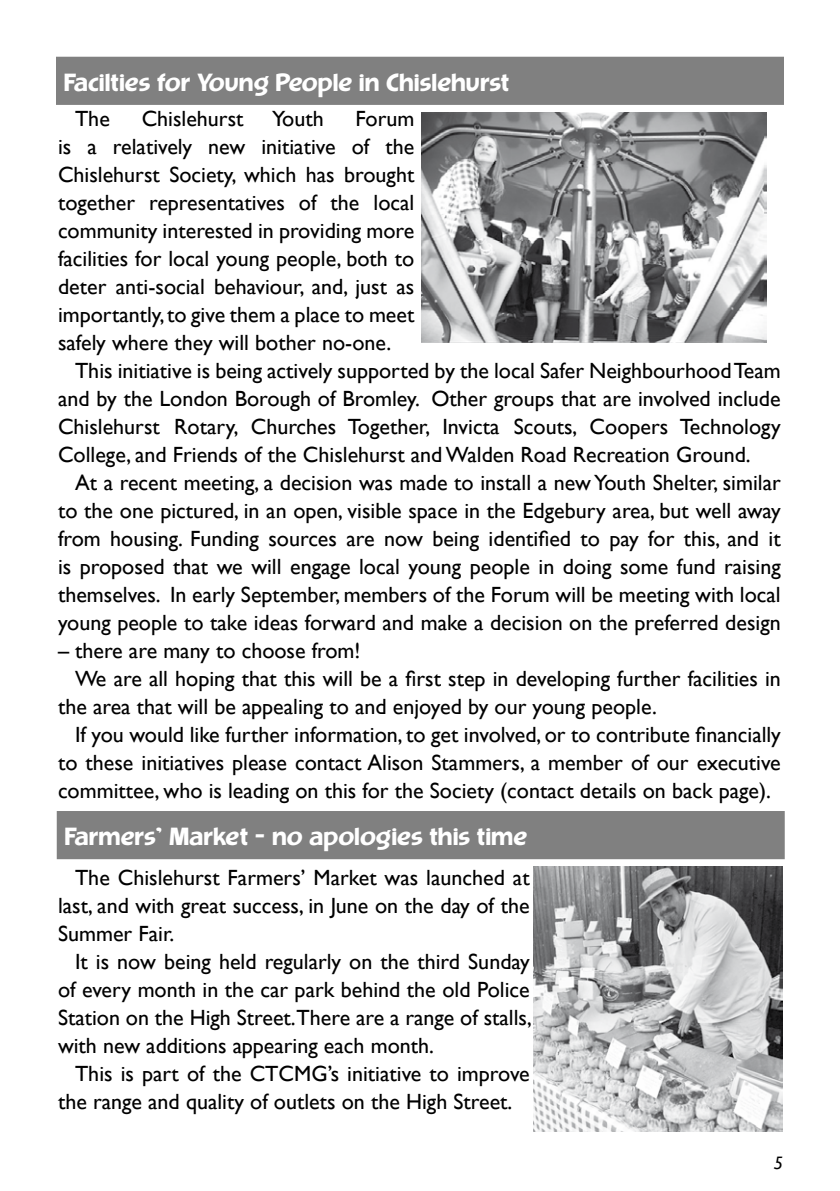
<style>
.page{position:relative;width:840px;height:1191px;background:#fff}
.page>*{position:absolute;margin:0;border:0;box-sizing:border-box;transform-origin:0 0}
.t1{font:500 26px "Burghley";color:#fff}
.t2{font:22px/28px "Gill Sans";color:#000;text-align:justify}
.t3{font:italic 18px "Gill Sans";color:#000}
</style>
<div class="page">
<div style="left:57px;top:58px;width:725px;height:46px;background:#808080"></div>
<div style="left:58px;top:812px;width:725px;height:46px;background:#808080"></div>
<img style="left:421px;top:112px;width:344px;height:230px">
<img style="left:533px;top:866px;width:249px;height:265px">
<p class="t1" style="left:64px;top:68px;width:447px">Facilties for Young People in Chislehurst</p>
<p class="t2" style="left:75px;top:104px;width:36px">The</p>
<p class="t2" style="left:142px;top:104px;width:103px">Chislehurst</p>
<p class="t2" style="left:272px;top:104px;width:53px">Youth</p>
<p class="t2" style="left:58px;top:104px;width:358px;text-indent:297px">Forum is a relatively new initiative of the Chislehurst Society, which has brought together representatives of the local community interested in providing more facilities for local young people, both to deter anti-social behaviour, and, just as importantly, to give them a place to meet safely where they will bother no-one.</p>
<p class="t2" style="left:58px;top:356px;width:724px;text-indent:17px">This initiative is being actively supported by the local Safer Neighbourhood Team and by the London Borough of Bromley. Other groups that are involved include Chislehurst Rotary, Churches Together, Invicta Scouts, Coopers Technology College, and Friends of the Chislehurst and Walden Road Recreation Ground.</p>
<p class="t2" style="left:58px;top:468px;width:724px;text-indent:17px">At a recent meeting, a decision was made to install a new Youth Shelter, similar to the one pictured, in an open, visible space in the Edgebury area, but well away from housing. Funding sources are now being identified to pay for this, and it is proposed that we will engage local young people in doing some fund raising themselves. In early September, members of the Forum will be meeting with local young people to take ideas forward and make a decision on the preferred design</p>
<p class="t2" style="left:58px;top:636px;width:304px">– there are many to choose from!</p>
<p class="t2" style="left:75px;top:664px;width:707px">We are all hoping that this will be a first step in developing further facilities in</p>
<p class="t2" style="left:58px;top:692px;width:600px">the area that will be appealing to and enjoyed by our young people.</p>
<p class="t2" style="left:75px;top:720px;width:707px">If you would like further information, to get involved, or to contribute financially</p>
<p class="t2" style="left:58px;top:748px;width:723px">to these initiatives please contact Alison Stammers, a member of our executive</p>
<p class="t2" style="left:58px;top:776px;width:714px">committee, who is leading on this for the Society (contact details on back page).</p>
<p class="t1" style="left:64px;top:822px;width:464px">Farmers’ Market – no apologies this time</p>
<p class="t2" style="left:58px;top:863px;width:473px;text-indent:17px">The Chislehurst Farmers’ Market was launched at last, and with great success, in June on the day of the Summer Fair.</p>
<p class="t2" style="left:58px;top:947px;width:475px;text-indent:17px">It is now being held regularly on the third Sunday of every month in the car park behind the old Police Station on the High Street.There are a range of stalls, with new additions appearing each month.</p>
<p class="t2" style="left:58px;top:1059px;width:473px;text-indent:17px">This is part of the CTCMG’s initiative to improve the range and quality of outlets on the High Street.</p>
<p class="t3" style="left:773px;top:1152px;width:11px">5</p>
</div>
